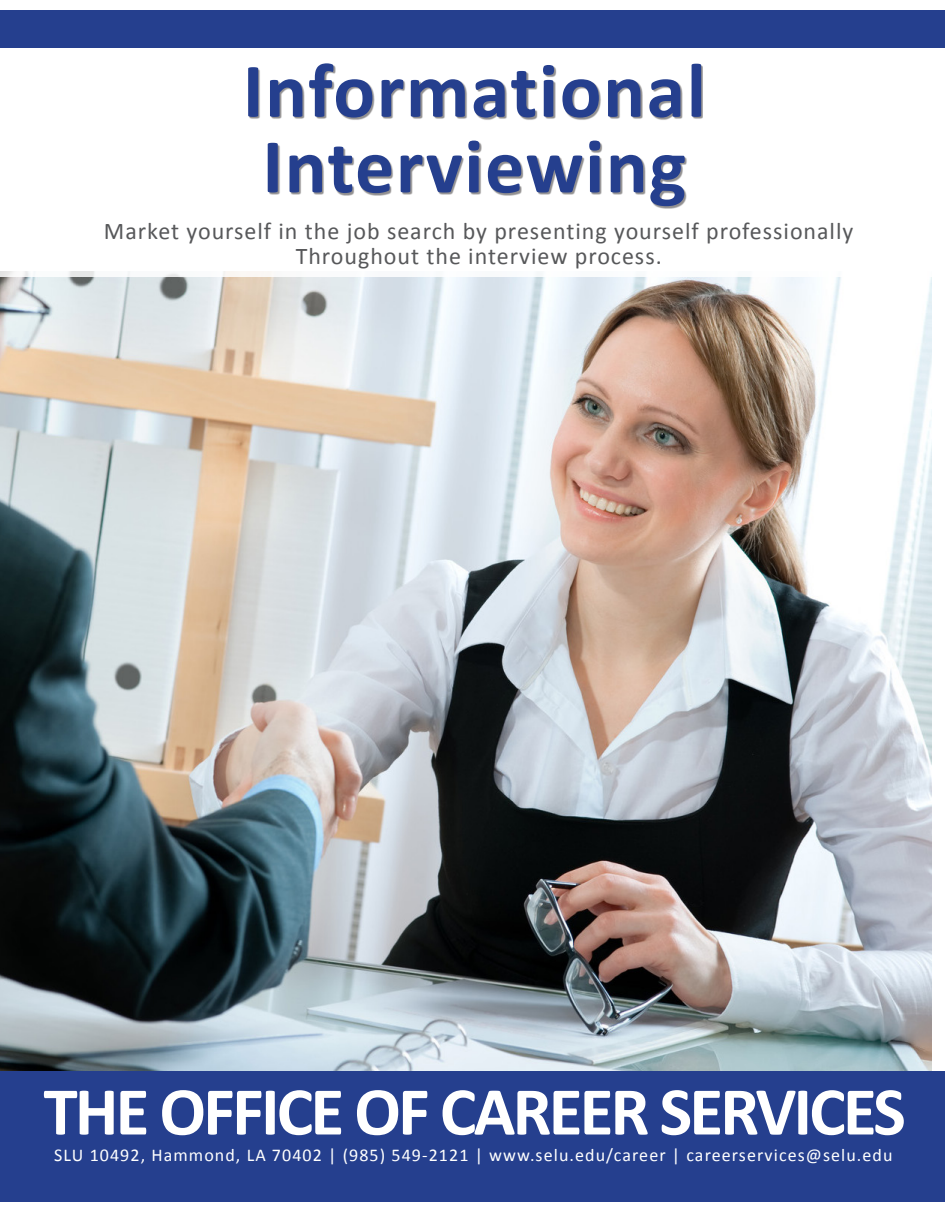
<style>
.page{position:relative;width:945px;height:1215px;background:#fff}
.page>*{position:absolute;margin:0;border:0;box-sizing:border-box;transform-origin:0 0}
.t1{font:700 78px/75.6px "Calibri";letter-spacing:.02em;color:#253f8e}
.t2{font:700 69px "Calibri";letter-spacing:-.04em;color:#fff}
.t3{font:24px/25.8px "Calibri";letter-spacing:.04em;color:#57585a;text-align:center}
.t4{font:18px "Calibri";letter-spacing:.06em;color:#fff}
</style>
<div class="page">
<img style="left:0;top:277px;width:932px;height:794px">
<div style="left:0;top:10px;width:945px;height:38px;background:#253f8e"></div>
<div style="left:248px;top:64px;width:455px;height:144px;background:#231f20;opacity:.5"></div>
<div style="left:0;top:1071px;width:945px;height:131px;background:#253f8e"></div>
<p class="t1" style="left:243px;top:53px;width:465px">Informational<br>Interviewing</p>
<p class="t3" style="left:104px;top:218px;width:751px">Market yourself in the job search by presenting yourself professionally<br>Throughout the interview process.</p>
<p class="t2" style="left:44px;top:1067px;width:864px">THE OFFICE OF CAREER SERVICES</p>
<p class="t4" style="left:54px;top:1144px;width:840px">SLU 10492, Hammond, LA 70402 | (985) 549-2121 | www.selu.edu/career | careerservices@selu.edu</p>
</div>
